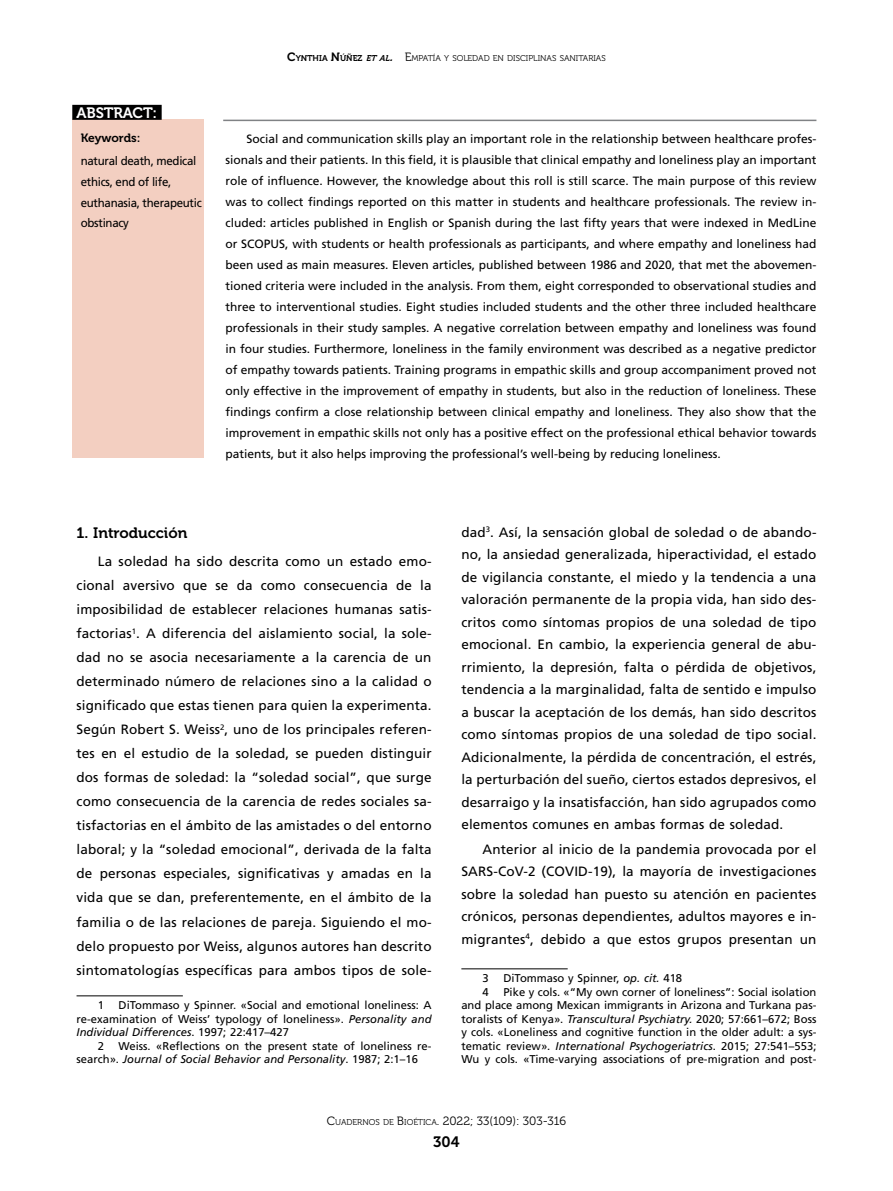
<style>
.page{position:relative;width:893px;height:1191px;background:#fff}
.page>*{position:absolute;margin:0;border:0;box-sizing:border-box;transform-origin:0 0}
.t1{font:15px "Museo 700";color:#000}
.t2{font:15px "Museo 700";letter-spacing:-.01em;color:#fff}
.t3{font:15px "Museo 700";color:#000}
.t4{font:13.5px/24px "Frutiger";letter-spacing:.01em;color:#000;text-align:justify}
.t5{font:12px/21px "Frutiger";letter-spacing:-.025em;color:#000;text-align:justify}
.t6{font:12px/20.7px "Frutiger";letter-spacing:-.025em;color:#000;scale:.96 1}
.t7{font:12px "Museo 300";color:#000}
.t8{font:12px "Museo 700";color:#000}
.t9{font:11.25px/13.5px "Frutiger";color:#000}
.t10{font:italic 11.25px "Frutiger";color:#000}
.t11{font:8.4px "Museo 300";color:#000}
.s1{font-family:"Museo 700";font-size:12px}
.s2{font-family:"Museo 700"}
.s3{font-family:"Museo 700";font-style:italic}
.s4{font-family:"Museo 700";font-style:italic;font-size:12px}
.s5{font-size:12px}
.s6{font-style:italic}
.s7{font-style:normal}
.s8{font-size:8.4px}
</style>
<div class="page">
<div style="left:72px;top:120px;width:132px;height:338px;background:#f3cfc1"></div>
<div style="left:72px;top:105px;width:90px;height:15px;background:#000"></div>
<hr style="left:77px;top:995px;width:106px;height:1px;background:#000">
<hr style="left:461px;top:968px;width:107px;height:1px;background:#000">
<hr style="left:223px;top:120px;width:593px;height:1px;background:#808285">
<p class="t2" style="left:77px;top:104px;width:82px">ABSTRACT:</p>
<p class="t8" style="left:81px;top:132px;width:61px">Keywords:</p>
<p class="t6" style="left:81px;top:151px;width:128px">natural death, medical ethics, end of life, euthanasia, therapeutic obstinacy</p>
<p class="t11" style="left:287px;top:54px;width:320px"><span class="s1">C</span><span class="s2">YNTHIA</span> <span class="s1">N</span><span class="s2">ÚÑEZ</span> <span class="s3">etal</span><span class="s4">.</span> <span class="s5">E</span>MPATÍA Y SOLEDAD EN DISCIPLINAS SANITARIAS</p>
<p class="t5" style="left:225px;top:128px;width:593px;text-indent:21px">Social and communication skills play an important role in the relationship between healthcare profes&shy;sionals and their patients. In this field, it is plausible that clinical empathy and loneliness play an important role of influence. However, the knowledge about this roll is still scarce. The main purpose of this review was to collect findings reported on this matter in students and healthcare professionals. The review in&shy;cluded: articles published in English or Spanish during the last fifty years that were indexed in MedLine or SCOPUS, with students or health professionals as participants, and where empathy and loneliness had been used as main measures. Eleven articles, published between 1986 and 2020, that met the abovemen&shy;tioned criteria were included in the analysis. From them, eight corresponded to observational studies and three to interventional studies. Eight studies included students and the other three included healthcare professionals in their study samples. A negative correlation between empathy and loneliness was found in four studies. Furthermore, loneliness in the family environment was described as a negative predictor of empathy towards patients. Training programs in empathic skills and group accompaniment proved not only effective in the improvement of empathy in students, but also in the reduction of loneliness. These findings confirm a close relationship between clinical empathy and loneliness. They also show that the improvement in empathic skills not only has a positive effect on the professional ethical behavior towards patients, but it also helps improving the professional’s well-being by reducing loneliness.</p>
<p class="t1" style="left:77px;top:524px;width:112px">1. Introducción</p>
<p class="t4" style="left:77px;top:549px;width:357px;text-indent:21px">La soledad ha sido descrita como un estado emo&shy;cional aversivo que se da como consecuencia de la imposibilidad de establecer relaciones humanas satis&shy;factorias<sup>1</sup>. A diferencia del aislamiento social, la sole&shy;dad no se asocia necesariamente a la carencia de un determinado número de relaciones sino a la calidad o significado que estas tienen para quien la experimenta.<br>Según Robert S. Weiss<sup>2</sup>, uno de los principales referen&shy;tes en el estudio de la soledad, se pueden distinguir dos formas de soledad: la “soledad social”, que surge como consecuencia de la carencia de redes sociales sa&shy;tisfactorias en el ámbito de las amistades o del entorno laboral; y la “soledad emocional”, derivada de la falta de personas especiales, significativas y amadas en la vida que se dan, preferentemente, en el ámbito de la familia o de las relaciones de pareja. Siguiendo el mo&shy;delo propuesto por Weiss, algunos autores han descrito sintomatologías específicas para ambos tipos de sole-</p>
<p class="t9" style="left:98px;top:998px;width:8px">1</p>
<p class="t9" style="left:119px;top:998px;width:315px">DiTommaso y Spinner. «Social and emotional loneliness: A</p>
<p class="t9" style="left:77px;top:1012px;width:357px">re-examination of Weiss’ typology of loneliness». <span class="s6">Personality and</span></p>
<p class="t10" style="left:77px;top:1026px;width:214px">Individual Differences<span class="s7">. 1997; 22:417–427</span></p>
<p class="t9" style="left:98px;top:1039px;width:8px">2</p>
<p class="t9" style="left:77px;top:1039px;width:357px;text-indent:42px">Weiss. «Reflections on the present state of loneliness re&shy;search». <span class="s6">Journal of Social Behavior and Personality</span>. 1987; 2:1–16</p>
<p class="t4" style="left:461px;top:520px;width:357px;line-height:22.5px">dad<sup>3</sup>. Así, la sensación global de soledad o de abando&shy;no, la ansiedad generalizada, hiperactividad, el estado de vigilancia constante, el miedo y la tendencia a una valoración permanente de la propia vida, han sido des&shy;critos como síntomas propios de una soledad de tipo emocional. En cambio, la experiencia general de abu&shy;rrimiento, la depresión, falta o pérdida de objetivos, tendencia a la marginalidad, falta de sentido e impulso a buscar la aceptación de los demás, han sido descritos como síntomas propios de una soledad de tipo social.<br>Adicionalmente, la pérdida de concentración, el estrés, la perturbación del sueño, ciertos estados depresivos, el desarraigo y la insatisfacción, han sido agrupados como elementos comunes en ambas formas de soledad.</p>
<p class="t4" style="left:461px;top:838px;width:357px;line-height:22.5px;text-indent:21px">Anterior al inicio de la pandemia provocada por el SARS-CoV-2 (COVID-19), la mayoría de investigaciones sobre la soledad han puesto su atención en pacientes crónicos, personas dependientes, adultos mayores e in&shy;migrantes<sup>4</sup>, debido a que estos grupos presentan un</p>
<p class="t9" style="left:483px;top:971px;width:8px">3</p>
<p class="t9" style="left:503px;top:971px;width:180px">DiTommaso y Spinner, <span class="s6">op. cit.</span> 418</p>
<p class="t9" style="left:483px;top:985px;width:8px">4</p>
<p class="t9" style="left:461px;top:985px;width:357px;text-align:justify;text-indent:42px">Pike y cols. «“My own corner of loneliness”: Social isolation and place among Mexican immigrants in Arizona and Turkana pas&shy;toralists of Kenya». <span class="s6">Transcultural Psychiatry.</span> 2020; 57:661–672; Boss y cols. «Loneliness and cognitive function in the older adult: a sys&shy;tematic review». <span class="s6">International Psychogeriatrics</span>. 2015; 27:541–553; Wu y cols. «Time-varying associations of pre-migration and post-</p>
<p class="t7" style="left:327px;top:1113px;width:241px">C<span class="s8">UADERNOS DE</span> B<span class="s8">IOÉTICA</span>. 2022; 33(109): 303-316</p>
<p class="t3" style="left:433px;top:1133px;width:28px">304</p>
</div>
